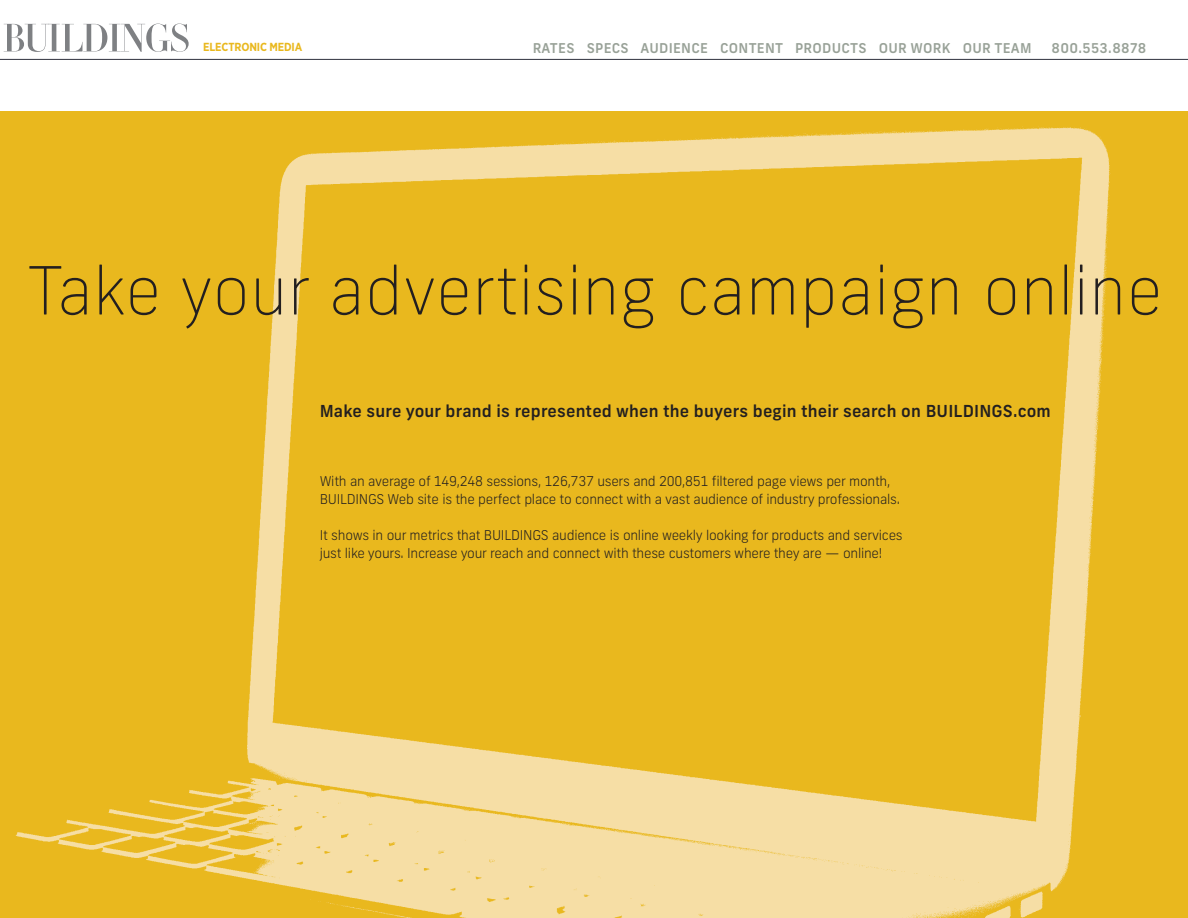
<style>
.page{position:relative;width:1188px;height:918px;background:#fff}
.page>*{position:absolute;margin:0;border:0;box-sizing:border-box;transform-origin:0 0}
.Headline{font:100 66.15px "Frank New";color:#231f20}
.Subhead{font:500 16.5px "Frank New";letter-spacing:.01em;color:#231f20}
.Body{font:300 13.5px/18px "Frank New";letter-spacing:-.02em;color:#231f20}
.t1{font:500 13.5px "Frank New";letter-spacing:.02em;color:#98a197}
.t2{font:700 11.7px "Gotham Narrow";letter-spacing:-.01em;color:#e9b81e;scale:.96 1}
</style>
<div class="page">
<svg style="left:4px;top:24px;width:185px;height:28px"></svg>
<hr style="left:0;top:59px;width:1188px;height:1px;background:#2f313e">
<img style="left:0;top:111px;width:1188px;height:807px">
<p class="t2" style="left:203px;top:40px;width:105px">ELECTRONIC MEDIA</p>
<p class="t1" style="left:533px;top:39px;width:500px">RATES SPECS AUDIENCE CONTENT PRODUCTS OUR WORK OUR TEAM</p>
<p class="t1" style="left:1051px;top:39px;width:96px">800.553.8878</p>
<p class="Headline" style="left:27px;top:251px;width:1137px">Take your advertising campaign online</p>
<p class="Subhead" style="left:320px;top:401px;width:733px">Make sure your brand is represented when the buyers begin their search on BUILDINGS.com</p>
<p class="Body" style="left:320px;top:472px;width:582px">With an average of 149,248 sessions, 126,737 users and 200,851 filtered page views per month,<br>BUILDINGS Web site is the perfect place to connect with a vast audience of industry professionals.</p>
<p class="Body" style="left:320px;top:526px;width:585px">It shows in our metrics that BUILDINGS audience is online weekly looking for products and services just like yours. Increase your reach and connect with these customers where they are — online!</p>
</div>
